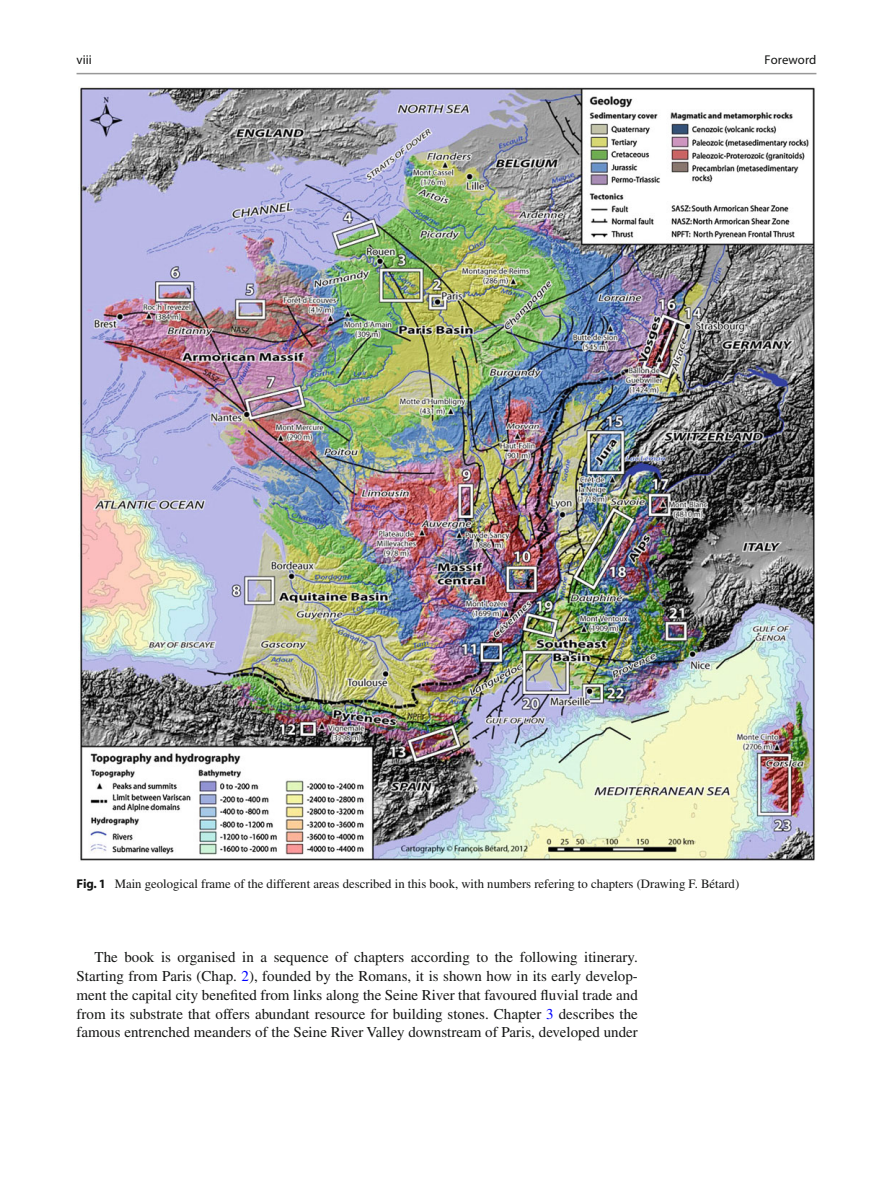
<style>
.page{position:relative;width:893px;height:1187px;background:#fff}
.page>*{position:absolute;margin:0;border:0;box-sizing:border-box;transform-origin:0 0}
.t1{font:15px/18.8px "Times";color:#131413;text-align:justify}
.t2{font:12.75px "Times";color:#131413}
.t3{font:12.75px "Myriad";letter-spacing:.005em;color:#131413}
.s1{font-family:"Myriad";font-weight:700}
.s2{color:#00f}
</style>
<div class="page">
<img style="left:80px;top:87px;width:735px;height:774px">
<hr style="left:77px;top:73px;width:739px;height:1px;background:#989898">
<p class="t3" style="left:77px;top:55px;width:17px">viii</p>
<p class="t3" style="left:765px;top:55px;width:53px">Foreword</p>
<p class="t2" style="left:77px;top:879px;width:664px"><span class="s1">Fig. 1</span> Main geological frame of the different areas described in this book, with numbers refering to chapters (Drawing F. Bétard)</p>
<p class="t1" style="left:77px;top:949px;width:563px;text-indent:18px">The book is organised in a sequence of chapters according to the following itinerary.<br>Starting from Paris (Chap. <span class="s2">2</span>), founded by the Romans, it is shown how in its early develop&shy;ment the capital city benefited from links along the Seine River that favoured fluvial trade and from its substrate that offers abundant resource for building stones. Chapter <span class="s2">3</span> describes the famous entrenched meanders of the Seine River Valley downstream of Paris, developed under</p>
</div>
